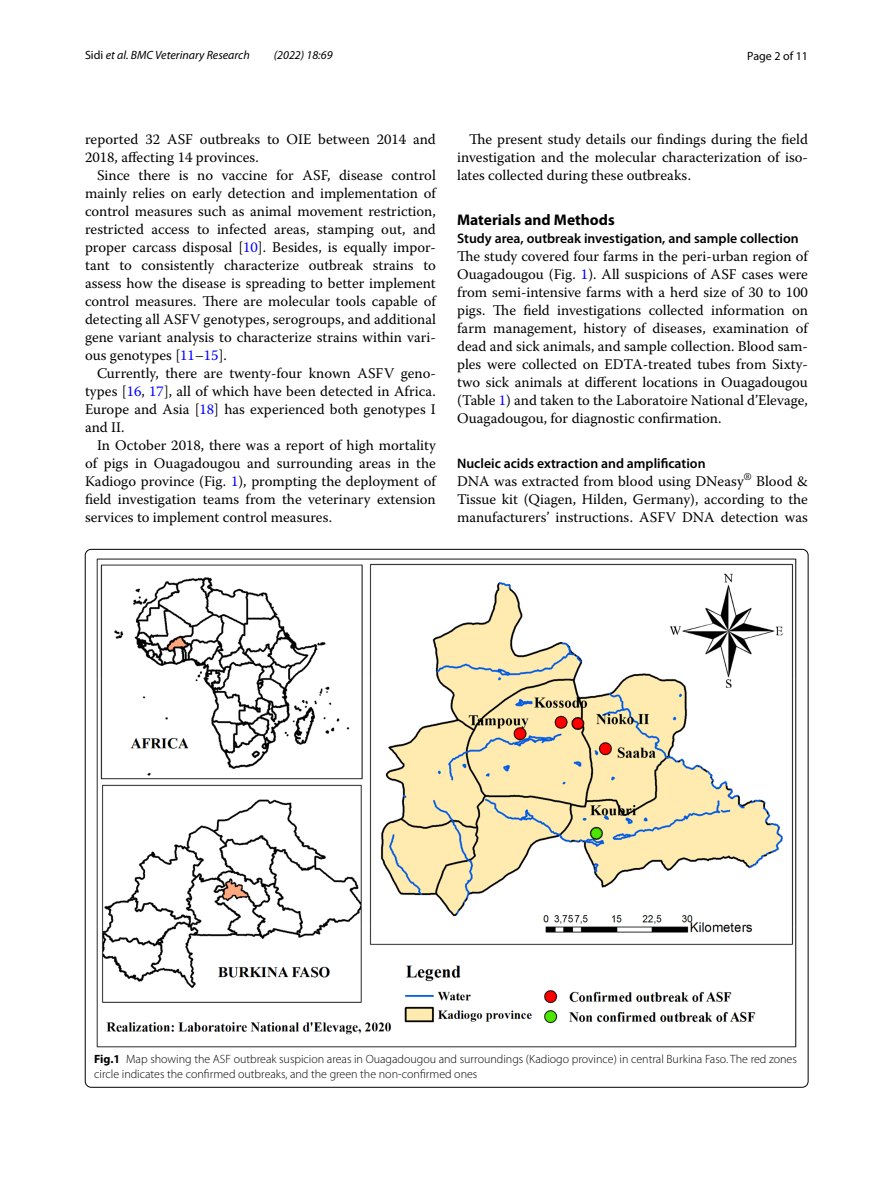
<style>
.page{position:relative;width:893px;height:1187px;background:#fff}
.page>*{position:absolute;margin:0;border:0;box-sizing:border-box;transform-origin:0 0}
.t1{font:700 15.45px "Myriad Pro";color:#000}
.t2{font:14.7px/18px "Warnock Pro";color:#000;text-align:justify}
.t3{font:600 13.8px "Myriad Pro";color:#000}
.t4{font:300 12px/15px "Myriad Pro";color:#000}
.t5{font:italic 12px "Myriad Pro";color:#000}
.t6{font:12px "Myriad Pro";color:#000}
.s1{font-style:normal}
.s2{color:#00f}
.s3{font-weight:700}
</style>
<div class="page">
<img style="left:96px;top:558px;width:701px;height:489px">
<p class="t5" style="left:85px;top:48px;width:166px"><span class="s1">Sidi</span> et al. BMC Veterinary Research</p>
<p class="t5" style="left:274px;top:48px;width:60px">(2022) 18:69</p>
<p class="t6" style="left:747px;top:48px;width:62px">Page 2 of 11</p>
<p class="t2" style="left:85px;top:130px;width:352px">reported 32 ASF outbreaks to OIE between 2014 and<br>2018, affecting 14 provinces.</p>
<p class="t2" style="left:85px;top:166px;width:352px;text-indent:12px">Since there is no vaccine for ASF, disease control mainly relies on early detection and implementation of control measures such as animal movement restriction, restricted access to infected areas, stamping out, and proper carcass disposal [<span class="s2">10</span>]. Besides, is equally impor&shy;tant to consistently characterize outbreak strains to assess how the disease is spreading to better implement control measures. There are molecular tools capable of detecting all ASFV genotypes, serogroups, and additional gene variant analysis to characterize strains within vari&shy;ous genotypes [<span class="s2">11</span>–<span class="s2">15</span>].</p>
<p class="t2" style="left:85px;top:364px;width:352px;text-indent:12px">Currently, there are twenty-four known ASFV geno&shy;types [<span class="s2">16</span>, <span class="s2">17</span>], all of which have been detected in Africa.<br>Europe and Asia [<span class="s2">18</span>] has experienced both genotypes I and II.</p>
<p class="t2" style="left:85px;top:436px;width:352px;text-indent:12px">In October 2018, there was a report of high mortality of pigs in Ouagadougou and surrounding areas in the Kadiogo province (Fig. <span class="s2">1</span>), prompting the deployment of field investigation teams from the veterinary extension services to implement control measures.</p>
<p class="t2" style="left:457px;top:130px;width:352px;text-indent:12px">The present study details our findings during the field investigation and the molecular characterization of iso&shy;lates collected during these outbreaks.</p>
<p class="t1" style="left:457px;top:209px;width:159px">Materials and Methods</p>
<p class="t3" style="left:457px;top:229px;width:343px">Study area, outbreak investigation, and sample collection</p>
<p class="t2" style="left:457px;top:247px;width:352px">The study covered four farms in the peri-urban region of Ouagadougou (Fig. <span class="s2">1</span>). All suspicions of ASF cases were from semi-intensive farms with a herd size of 30 to 100 pigs. The field investigations collected information on farm management, history of diseases, examination of dead and sick animals, and sample collection. Blood sam&shy;ples were collected on EDTA-treated tubes from Sixty&shy;two sick animals at different locations in Ouagadougou (Table <span class="s2">1</span>) and taken to the Laboratoire National d’Elevage, Ouagadougou, for diagnostic confirmation.</p>
<p class="t3" style="left:457px;top:454px;width:250px">Nucleic acids extraction and amplification</p>
<p class="t2" style="left:457px;top:472px;width:352px">DNA was extracted from blood using DNeasy<sup>®</sup> Blood &amp; Tissue kit (Qiagen, Hilden, Germany), according to the manufacturers’ instructions. ASFV DNA detection was</p>
<p class="t4" style="left:94px;top:1051px;width:704px"><span class="s3">Fig.1</span> Map showing the ASF outbreak suspicion areas in Ouagadougou and surroundings (Kadiogo province) in central Burkina Faso. The red zones circle indicates the confirmed outbreaks, and the green the non-confirmed ones</p>
</div>
